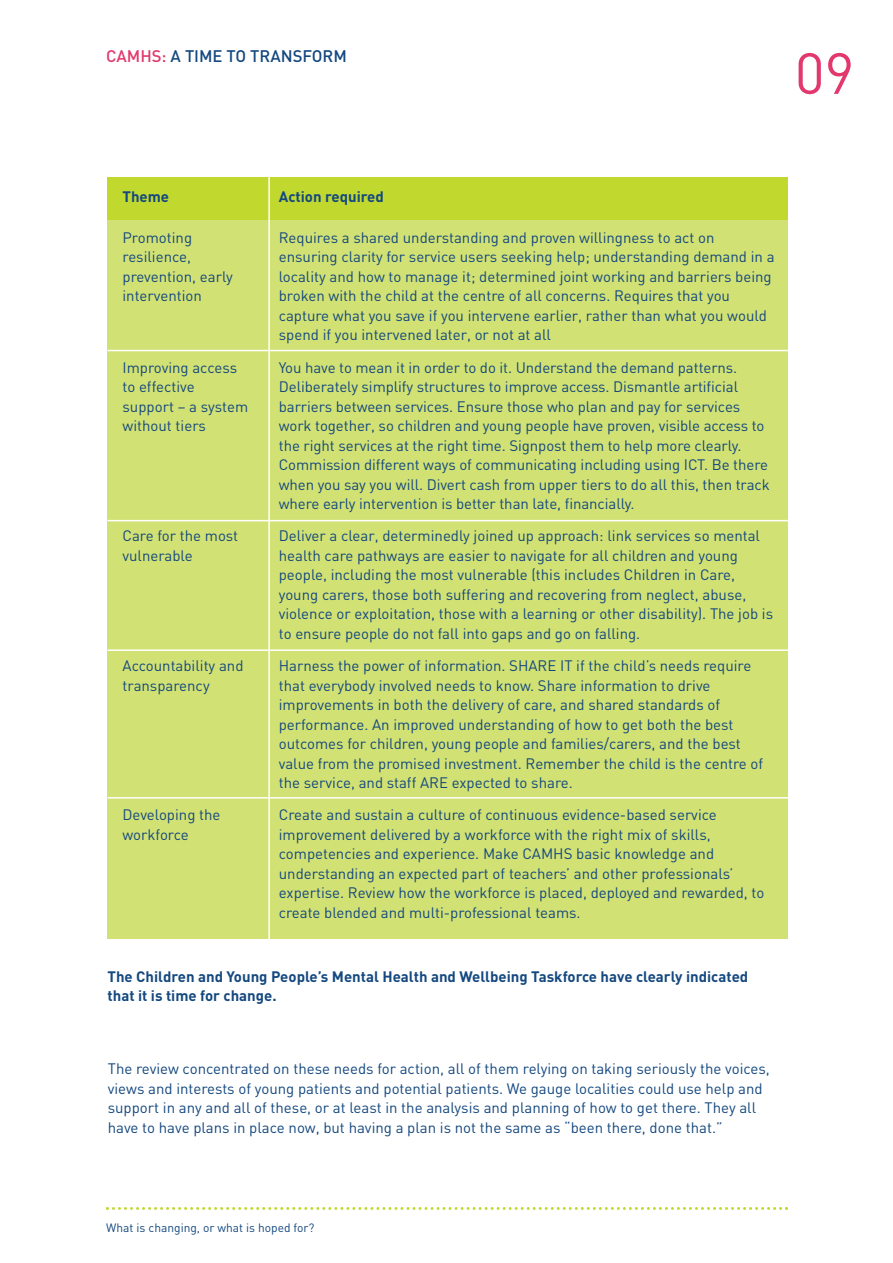
<style>
.page{position:relative;width:893px;height:1263px;background:#fff}
.page>*{position:absolute;margin:0;border:0;box-sizing:border-box;transform-origin:0 0}
.t1{font:57px "DIN";color:#e2386e}
.t2{font:500 16.65px "DIN";color:#14487f}
.t3{font:15px/19.5px "DIN";color:#14487f}
.t4{font:700 15px/19.5px "DIN";color:#14487f}
.t5{font:12px "DIN";color:#14487f}
.s1{color:#e2386e}
</style>
<div class="page">
<svg style="left:106px;top:1207px;width:682px;height:3px"></svg>
<div style="left:108px;top:177px;width:680px;height:761px;background:#d2e173"></div>
<div style="left:108px;top:177px;width:680px;height:43px;background:#c1d82f"></div>
<hr style="left:268px;top:169px;width:2px;height:786px;background:#fff">
<hr style="left:108px;top:350px;width:693px;height:1px;background:#fff">
<hr style="left:108px;top:520px;width:693px;height:1px;background:#fff">
<hr style="left:108px;top:649px;width:693px;height:2px;background:#fff">
<hr style="left:108px;top:797px;width:693px;height:1px;background:#fff">
<p class="t2" style="left:106px;top:50px;width:242px"><span class="s1">CAMHS:</span> A TIME TO TRANSFORM</p>
<h1 class="t1" style="left:795px;top:53px;width:61px">09</h1>
<p class="t4" style="left:123px;top:188px;width:48px">Theme</p>
<p class="t3" style="left:123px;top:229px;width:112px">Promoting resilience, prevention, early intervention</p>
<p class="t3" style="left:123px;top:359px;width:127px">Improving access to effective support – a system without tiers</p>
<p class="t3" style="left:123px;top:528px;width:117px">Care for the most vulnerable</p>
<p class="t3" style="left:123px;top:658px;width:122px">Accountability and transparency</p>
<p class="t3" style="left:123px;top:807px;width:100px">Developing the workforce</p>
<p class="t4" style="left:279px;top:188px;width:106px">Action required</p>
<p class="t3" style="left:279px;top:229px;width:497px">Requires a shared understanding and proven willingness to act on ensuring clarity for service users seeking help; understanding demand in a locality and how to manage it; determined joint working and barriers being broken with the child at the centre of all concerns. Requires that you capture what you save if you intervene earlier, rather than what you would spend if you intervened later, or not at all</p>
<p class="t3" style="left:279px;top:359px;width:492px">You have to mean it in order to do it. Understand the demand patterns.<br>Deliberately simplify structures to improve access. Dismantle artificial barriers between services. Ensure those who plan and pay for services work together, so children and young people have proven, visible access to the right services at the right time. Signpost them to help more clearly.<br>Commission different ways of communicating including using ICT. Be there when you say you will. Divert cash from upper tiers to do all this, then track where early intervention is better than late, financially.</p>
<p class="t3" style="left:279px;top:528px;width:496px">Deliver a clear, determinedly joined up approach: link services so mental health care pathways are easier to navigate for all children and young people, including the most vulnerable (this includes Children in Care, young carers, those both suffering and recovering from neglect, abuse, violence or exploitation, those with a learning or other disability). The job is to ensure people do not fall into gaps and go on falling.</p>
<p class="t3" style="left:279px;top:658px;width:486px">Harness the power of information. SHARE IT if the child’s needs require that everybody involved needs to know. Share information to drive improvements in both the delivery of care, and shared standards of performance. An improved understanding of how to get both the best outcomes for children, young people and families/carers, and the best value from the promised investment. Remember the child is the centre of the service, and staff ARE expected to share.</p>
<p class="t3" style="left:279px;top:807px;width:487px">Create and sustain a culture of continuous evidence-based service improvement delivered by a workforce with the right mix of skills, competencies and experience. Make CAMHS basic knowledge and understanding an expected part of teachers’ and other professionals’ expertise. Review how the workforce is placed, deployed and rewarded, to create blended and multi-professional teams.</p>
<p class="t4" style="left:108px;top:968px;width:642px">The Children and Young People’s Mental Health and Wellbeing Taskforce have clearly indicated that it is time for change.</p>
<p class="t3" style="left:108px;top:1061px;width:664px">The review concentrated on these needs for action, all of them relying on taking seriously the voices, views and interests of young patients and potential patients. We gauge localities could use help and support in any and all of these, or at least in the analysis and planning of how to get there. They all have to have plans in place now, but having a plan is not the same as “been there, done that.”</p>
<p class="t5" style="left:106px;top:1224px;width:210px">What is changing, or what is hoped for?</p>
</div>
